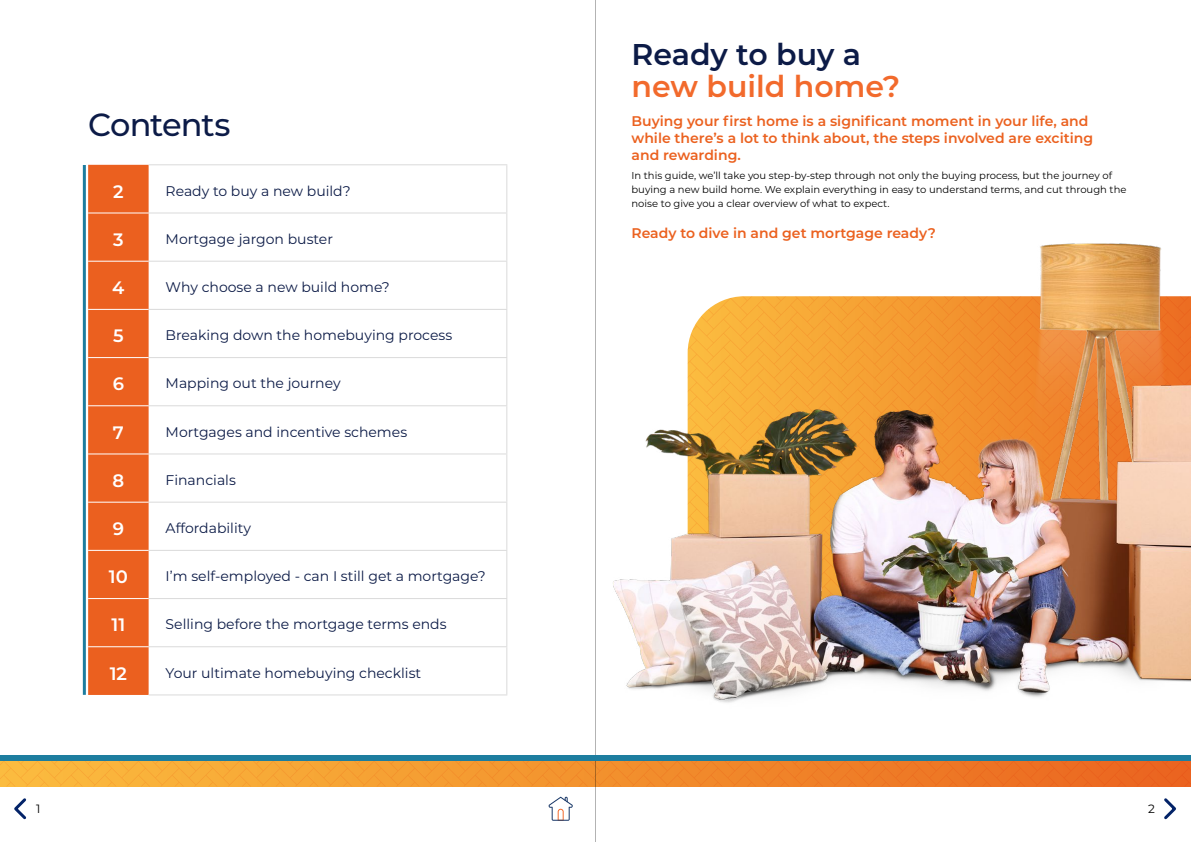
<style>
.page{position:relative;width:1191px;height:842px;background:#fff}
.page>*{position:absolute;margin:0;border:0;box-sizing:border-box;transform-origin:0 0}
.t1{font:500 32px "Montserrat";letter-spacing:-.03em;color:#0c1b47}
.t2{font:600 30px "Montserrat";color:#f26a2c}
.t3{font:600 30px "Montserrat";color:#0c1b47}
.t4{font:600 18px "Montserrat";color:#fff}
.t5{font:14px "Montserrat";color:#0c1b47}
.t6{font:600 14px/17px "Montserrat";color:#eb611f}
.t7{font:12px "Montserrat";color:#000}
.t8{font:10px/14px "Montserrat";color:#000}
</style>
<div class="page">
<svg style="left:0;top:761px;width:1191px;height:25px;background:#f28f2d"></svg>
<hr style="left:595px;top:0;width:1px;height:842px;background:#000">
<svg style="left:548px;top:797px;width:24px;height:24px"></svg>
<svg style="left:14px;top:798px;width:13px;height:22px"></svg>
<svg style="left:1164px;top:798px;width:12px;height:22px"></svg>
<div style="left:0;top:755px;width:1191px;height:6px;background:#1d7d9f"></div>
<div style="left:88px;top:165px;width:61px;height:530px;background:#eb601f"></div>
<hr style="left:88px;top:212px;width:61px;height:1px;background:#fff">
<hr style="left:88px;top:261px;width:61px;height:1px;background:#fff">
<hr style="left:88px;top:309px;width:61px;height:1px;background:#fff">
<hr style="left:88px;top:357px;width:61px;height:1px;background:#fff">
<hr style="left:88px;top:405px;width:61px;height:1px;background:#fff">
<hr style="left:88px;top:453px;width:61px;height:1px;background:#fff">
<hr style="left:88px;top:502px;width:61px;height:1px;background:#fff">
<hr style="left:88px;top:550px;width:61px;height:1px;background:#fff">
<hr style="left:149px;top:164px;width:358px;height:1px;background:#dadada">
<hr style="left:506px;top:165px;width:1px;height:47px;background:#dadada">
<hr style="left:149px;top:212px;width:358px;height:1px;background:#dadada">
<hr style="left:506px;top:213px;width:1px;height:48px;background:#dadada">
<hr style="left:149px;top:261px;width:358px;height:1px;background:#dadada">
<hr style="left:506px;top:262px;width:1px;height:47px;background:#dadada">
<hr style="left:149px;top:309px;width:358px;height:1px;background:#dadada">
<hr style="left:506px;top:310px;width:1px;height:47px;background:#dadada">
<hr style="left:149px;top:357px;width:358px;height:1px;background:#dadada">
<hr style="left:506px;top:358px;width:1px;height:47px;background:#dadada">
<hr style="left:149px;top:405px;width:358px;height:1px;background:#dadada">
<hr style="left:506px;top:406px;width:1px;height:47px;background:#dadada">
<hr style="left:149px;top:453px;width:358px;height:1px;background:#dadada">
<hr style="left:506px;top:454px;width:1px;height:48px;background:#dadada">
<hr style="left:149px;top:502px;width:358px;height:1px;background:#dadada">
<hr style="left:506px;top:503px;width:1px;height:47px;background:#dadada">
<hr style="left:149px;top:550px;width:358px;height:1px;background:#dadada">
<hr style="left:506px;top:551px;width:1px;height:47px;background:#dadada">
<hr style="left:149px;top:598px;width:358px;height:1px;background:#dadada">
<hr style="left:506px;top:599px;width:1px;height:47px;background:#dadada">
<hr style="left:149px;top:646px;width:358px;height:1px;background:#dadada">
<hr style="left:506px;top:647px;width:1px;height:47px;background:#dadada">
<hr style="left:149px;top:694px;width:358px;height:1px;background:#dadada">
<hr style="left:88px;top:598px;width:61px;height:1px;background:#fff">
<hr style="left:88px;top:646px;width:61px;height:1px;background:#fff">
<img style="left:595px;top:233px;width:596px;height:490px">
<hr style="left:83px;top:165px;width:3px;height:530px;background:#1d7d9f">
<h1 class="t1" style="left:88px;top:102px;width:144px">Contents</h1>
<p class="t4" style="left:113px;top:178px;width:12px">2</p>
<p class="t5" style="left:166px;top:181px;width:187px">Ready to buy a new build?</p>
<p class="t4" style="left:113px;top:227px;width:12px">3</p>
<p class="t5" style="left:166px;top:229px;width:169px">Mortgage jargon buster</p>
<p class="t4" style="left:112px;top:275px;width:14px">4</p>
<p class="t5" style="left:166px;top:277px;width:226px">Why choose a new build home?</p>
<p class="t4" style="left:113px;top:323px;width:12px">5</p>
<p class="t5" style="left:166px;top:326px;width:288px">Breaking down the homebuying process</p>
<p class="t4" style="left:113px;top:371px;width:13px">6</p>
<p class="t5" style="left:166px;top:374px;width:176px">Mapping out the journey</p>
<p class="t4" style="left:113px;top:419px;width:12px">7</p>
<p class="t5" style="left:166px;top:422px;width:243px">Mortgages and incentive schemes</p>
<p class="t4" style="left:112px;top:468px;width:13px">8</p>
<p class="t5" style="left:166px;top:470px;width:72px">Financials</p>
<p class="t4" style="left:113px;top:516px;width:13px">9</p>
<p class="t5" style="left:166px;top:518px;width:87px">Affordability</p>
<p class="t4" style="left:109px;top:564px;width:20px">10</p>
<p class="t5" style="left:166px;top:567px;width:322px">I’m self-employed - can I still get a mortgage?</p>
<p class="t4" style="left:111px;top:612px;width:15px">11</p>
<p class="t5" style="left:166px;top:615px;width:282px">Selling before the mortgage terms ends</p>
<p class="t4" style="left:110px;top:660px;width:19px">12</p>
<p class="t5" style="left:166px;top:663px;width:257px">Your ultimate homebuying checklist</p>
<h2 class="t3" style="left:631px;top:33px;width:231px">Ready to buy a</h2>
<h2 class="t2" style="left:631px;top:65px;width:270px">new build home?</h2>
<p class="t6" style="left:631px;top:111px;width:463px">Buying your first home is a significant moment in your life, and while there’s a lot to think about, the steps involved are exciting and rewarding.</p>
<p class="t8" style="left:631px;top:168px;width:496px">In this guide, we’ll take you step-by-step through not only the buying process, but the journey of buying a new build home. We explain everything in easy to understand terms, and cut through the noise to give you a clear overview of what to expect.</p>
<p class="t6" style="left:631px;top:224px;width:306px">Ready to dive in and get mortgage ready?</p>
<p class="t7" style="left:36px;top:800px;width:6px">1</p>
<p class="t7" style="left:1148px;top:800px;width:8px">2</p>
</div>
